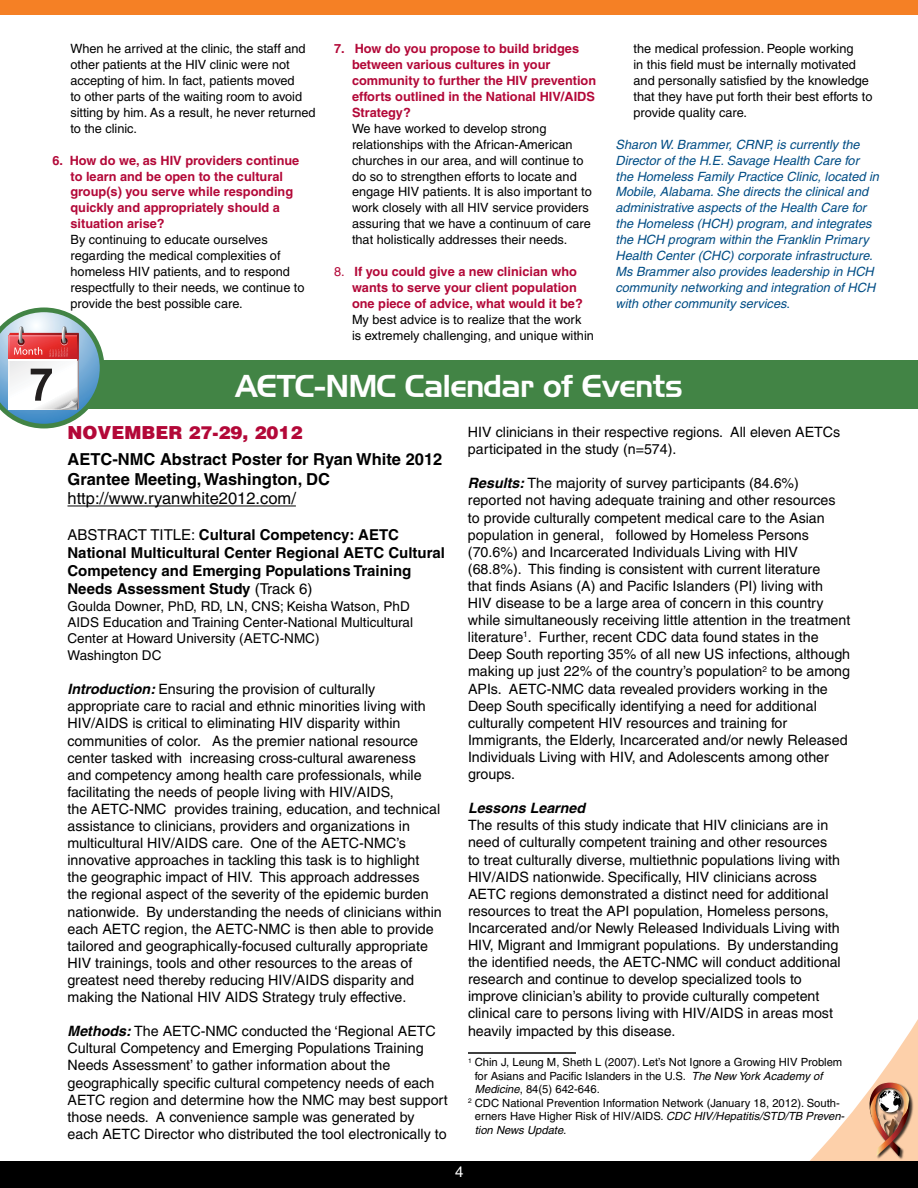
<style>
.page{position:relative;width:918px;height:1188px;background:#fff}
.page>*{position:absolute;margin:0;border:0;box-sizing:border-box;transform-origin:0 0}
.t1{font:31.95px "Jobber";color:#fff}
.t2{font:900 18px "Helvetica LT Std";color:#b30838}
.t3{font:700 16.5px/19.8px "Helvetica";color:#000}
.t4{font:16.5px "Helvetica";color:#000}
.t5{font:700 15px/18px "Helvetica";color:#000}
.t6{font:15px "Helvetica";color:#fff}
.t7{font:14.25px/17.1px "Helvetica";color:#000}
.t8{font:italic 700 14.25px "Helvetica";color:#000}
.t9{font:13.5px/16.5px "Helvetica";color:#000}
.t10{font:12.75px/15.9px "Helvetica";color:#000}
.t11{font:italic 12.75px/15.9px "Helvetica";color:#004d85}
.t12{font:700 12.75px/15.9px "Helvetica";color:#b30838}
.t13{font:11.25px "Helvetica";color:#000}
.t14{font:italic 11.25px "Helvetica";color:#000}
.s1{font-weight:400}
.s2{font-style:normal}
.s3{font-weight:700;font-style:italic}
.s4{font-style:italic}
</style>
<div class="page">
<div style="left:0;top:360px;width:918px;height:49px;background:#428445"></div>
<svg style="left:810px;top:1019px;width:108px;height:142px"></svg>
<div style="left:869px;top:1083px;width:49px;height:90px;background:#000;opacity:.75"></div>
<svg style="left:867px;top:1083px;width:45px;height:74px;background:#be9075"></svg>
<div style="left:0;top:1161px;width:918px;height:27px;background:#000"></div>
<hr style="left:68px;top:506px;width:228px;height:1px;background:#000">
<hr style="left:468px;top:1052px;width:108px;height:2px;background:#000">
<div style="left:0;top:0;width:918px;height:15px;background:#f58025"></div>
<svg style="left:0;top:307px;width:104px;height:121px"></svg>
<p class="t10" style="left:70px;top:41px;width:247px">When he arrived at the clinic, the staff and other patients at the HIV clinic were not accepting of him. In fact, patients moved<br>to other parts of the waiting room to avoid sitting by him. As a result, he never returned to the clinic.</p>
<p class="t12" style="left:70px;top:152px;width:230px;text-indent:-18px">6. How do we, as HIV providers continue to learn and be open to the cultural group(s) you serve while responding quickly and appropriately should a situation arise?</p>
<p class="t10" style="left:70px;top:232px;width:236px">By continuing to educate ourselves regarding the medical complexities of homeless HIV patients, and to respond respectfully to their needs, we continue to provide the best possible care.</p>
<p class="t12" style="left:352px;top:41px;width:246px;text-indent:-18px">7. How do you propose to build bridges between various cultures in your community to further the HIV prevention efforts outlined in the National HIV/AIDS<br>Strategy?</p>
<p class="t10" style="left:352px;top:120px;width:241px">We have worked to develop strong relationships with the African-American churches in our area, and will continue to do so to strengthen efforts to locate and engage HIV patients. It is also important to work closely with all HIV service providers assuring that we have a continuum of care that holistically addresses their needs.</p>
<p class="t12" style="left:352px;top:263px;width:232px;text-indent:-18px"><span class="s1">8.</span> If you could give a new clinician who wants to serve your client population one piece of advice, what would it be?</p>
<p class="t10" style="left:352px;top:311px;width:243px">My best advice is to realize that the work<br>is extremely challenging, and unique within</p>
<p class="t10" style="left:634px;top:41px;width:240px">the medical profession. People working<br>in this field must be internally motivated and personally satisfied by the knowledge that they have put forth their best efforts to provide quality care.</p>
<p class="t11" style="left:615px;top:136px;width:265px">Sharon W. Brammer, CRNP, is currently the Director of the H.E. Savage Health Care for the Homeless Family Practice Clinic, located in Mobile, Alabama. She directs the clinical and administrative aspects of the Health Care for the Homeless (HCH) program, and integrates the HCH program within the Franklin Primary Health Center (CHC) corporate infrastructure.<br>Ms Brammer also provides leadership in HCH community networking and integration of HCH with other community services<span class="s2">.</span></p>
<h1 class="t1" style="left:236px;top:367px;width:448px">AETC-NMC Calendar of Events</h1>
<p class="t2" style="left:68px;top:421px;width:237px">NOVEMBER 27-29, 2012</p>
<p class="t3" style="left:68px;top:449px;width:376px">AETC-NMC Abstract Poster for Ryan White 2012<br>Grantee Meeting, Washington, DC</p>
<p class="t4" style="left:68px;top:489px;width:230px">http://www.ryanwhite2012.com/</p>
<p class="t5" style="left:68px;top:526px;width:379px"><span class="s1">ABSTRACT TITLE:</span> Cultural Competency: AETC National Multicultural Center Regional AETC Cultural Competency and Emerging Populations Training Needs Assessment Study <span class="s1">(Track 6)</span></p>
<p class="t9" style="left:68px;top:598px;width:347px">Goulda Downer, PhD, RD, LN, CNS; Keisha Watson, PhD AIDS Education and Training Center-National Multicultural Center at Howard University (AETC-NMC)<br>Washington DC</p>
<p class="t7" style="left:68px;top:681px;width:376px"><span class="s3">Introduction:</span> Ensuring the provision of culturally appropriate care to racial and ethnic minorities living with HIV/AIDS is critical to eliminating HIV disparity within communities of color. As the premier national resource center tasked with increasing cross-cultural awareness and competency among health care professionals, while facilitating the needs of people living with HIV/AIDS,<br>the AETC-NMC provides training, education, and technical assistance to clinicians, providers and organizations in multicultural HIV/AIDS care. One of the AETC-NMC’s innovative approaches in tackling this task is to highlight the geographic impact of HIV. This approach addresses the regional aspect of the severity of the epidemic burden nationwide. By understanding the needs of clinicians within each AETC region, the AETC-NMC is then able to provide tailored and geographically-focused culturally appropriate HIV trainings, tools and other resources to the areas of greatest need thereby reducing HIV/AIDS disparity and making the National HIV AIDS Strategy truly effective.</p>
<p class="t7" style="left:68px;top:1023px;width:382px"><span class="s3">Methods:</span> The AETC-NMC conducted the ‘Regional AETC Cultural Competency and Emerging Populations Training Needs Assessment’ to gather information about the geographically specific cultural competency needs of each AETC region and determine how the NMC may best support those needs. A convenience sample was generated by each AETC Director who distributed the tool electronically to</p>
<p class="t7" style="left:468px;top:423px;width:374px">HIV clinicians in their respective regions. All eleven AETCs participated in the study (n=574).</p>
<p class="t7" style="left:468px;top:475px;width:384px"><span class="s3">Results:</span> The majority of survey participants (84.6%) reported not having adequate training and other resources to provide culturally competent medical care to the Asian population in general, followed by Homeless Persons (70.6%) and Incarcerated Individuals Living with HIV (68.8%). This finding is consistent with current literature<br>that finds Asians (A) and Pacific Islanders (PI) living with<br>HIV disease to be a large area of concern in this country while simultaneously receiving little attention in the treatment literature<sup>1</sup>. Further, recent CDC data found states in the Deep South reporting 35% of all new US infections, although making up just 22% of the country’s population<sup>2</sup> to be among APIs. AETC-NMC data revealed providers working in the Deep South specifically identifying a need for additional culturally competent HIV resources and training for Immigrants, the Elderly, Incarcerated and/or newly Released Individuals Living with HIV, and Adolescents among other groups.</p>
<p class="t8" style="left:468px;top:800px;width:119px">Lessons Learned</p>
<p class="t7" style="left:468px;top:817px;width:374px">The results of this study indicate that HIV clinicians are in need of culturally competent training and other resources to treat culturally diverse, multiethnic populations living with HIV/AIDS nationwide. Specifically, HIV clinicians across AETC regions demonstrated a distinct need for additional resources to treat the API population, Homeless persons, Incarcerated and/or Newly Released Individuals Living with HIV, Migrant and Immigrant populations. By understanding the identified needs, the AETC-NMC will conduct additional research and continue to develop specialized tools to improve clinician’s ability to provide culturally competent clinical care to persons living with HIV/AIDS in areas most heavily impacted by this disease.</p>
<p class="t13" style="left:468px;top:1056px;width:376px"><sup>1</sup> Chin J, Leung M, Sheth L (2007). Let’s Not Ignore a Growing HIV Problem</p>
<p class="t13" style="left:475px;top:1070px;width:349px">for Asians and Pacific Islanders in the U.S. <span class="s4">The New York Academy of</span></p>
<p class="t13" style="left:475px;top:1083px;width:127px"><span class="s4">Medicine</span>, 84(5) 642-646.</p>
<p class="t13" style="left:468px;top:1097px;width:373px"><sup>2</sup> CDC National Prevention Information Network (January 18, 2012). South-</p>
<p class="t13" style="left:475px;top:1110px;width:371px">erners Have Higher Risk of HIV/AIDS. <span class="s4">CDC HIV/Hepatitis/STD/TB Preven-</span></p>
<p class="t14" style="left:475px;top:1124px;width:93px">tion News Update.</p>
<p class="t6" style="left:455px;top:1163px;width:12px">44</p>
</div>
